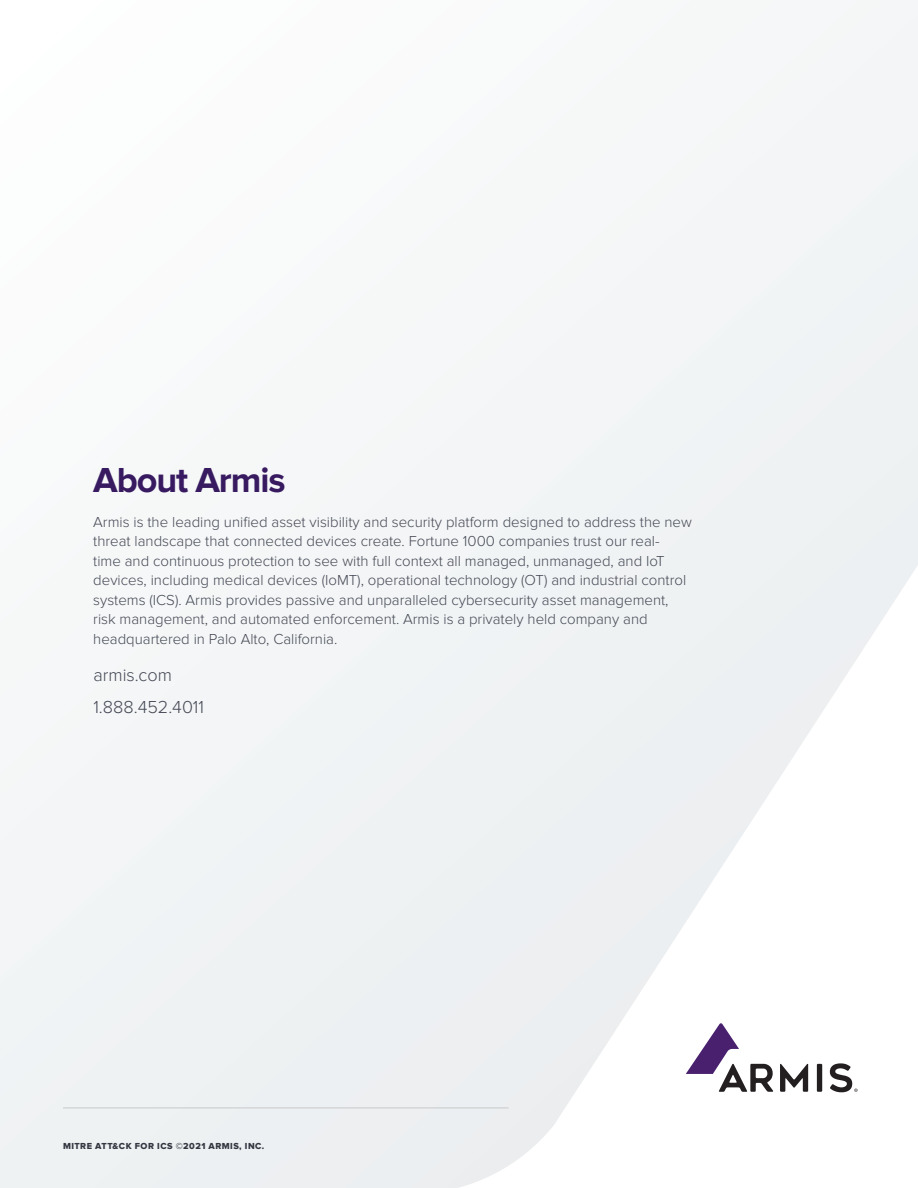
<style>
.page{position:relative;width:918px;height:1188px;background:#f4f6f7}
.page>*{position:absolute;margin:0;border:0;box-sizing:border-box;transform-origin:0 0}
.About_Armis_Purple{font:700 36px "Proxima Nova";letter-spacing:-.03em;color:#381a60}
.t1{font:300 18px "Proxima Nova";color:#444854}
.t2{font:300 15px/19.5px "Proxima Nova";color:#444854}
.t3{font:700 9px "Proxima Nova";letter-spacing:.05em;color:#343741}
.t4{font:9px "Proxima Nova Extrabld";letter-spacing:.05em;color:#343741}
.s1{font-weight:400;color:#bdc2cd}
.s2{color:#381460}
</style>
<div class="page">
<svg style="left:63px;top:824px;width:782px;height:364px"></svg>
<svg style="left:686px;top:1023px;width:87px;height:69px"></svg>
<svg style="left:780px;top:1064px;width:28px;height:28px"></svg>
<svg style="left:817px;top:1064px;width:5px;height:28px"></svg>
<svg style="left:830px;top:1063px;width:28px;height:29px"></svg>
<hr style="left:63px;top:1108px;width:445px;height:1px;background:#c7c9ca">
<p class="About_Armis_Purple" style="left:93px;top:460px;width:194px">About Armis</p>
<p class="t2" style="left:93px;top:512px;width:600px">Armis is the leading unified asset visibility and security platform designed to address the new threat landscape that connected devices create. Fortune 1000 companies trust our real-<br>time and continuous protection to see with full context all managed, unmanaged, and IoT devices, including medical devices (IoMT), operational technology (OT) and industrial control systems (ICS). Armis provides passive and unparalleled cybersecurity asset management, risk management, and automated enforcement. Armis is a privately held company and headquartered in Palo Alto, California.</p>
<p class="t1" style="left:93px;top:664px;width:80px">armis.com</p>
<p class="t1" style="left:93px;top:697px;width:112px">1.888.452.4011</p>
<p class="t3" style="left:63px;top:1140px;width:231px">©2021 RMIS, INC. <span class="s1">I</span> 1.888.452.4011 <span class="s1">I</span> <span class="s2">armis.com</span></p>
<p class="t4" style="left:63px;top:1140px;width:203px">MITRE ATT&amp;CK FOR ICS ©2021 ARMIS, INC.</p>
</div>
